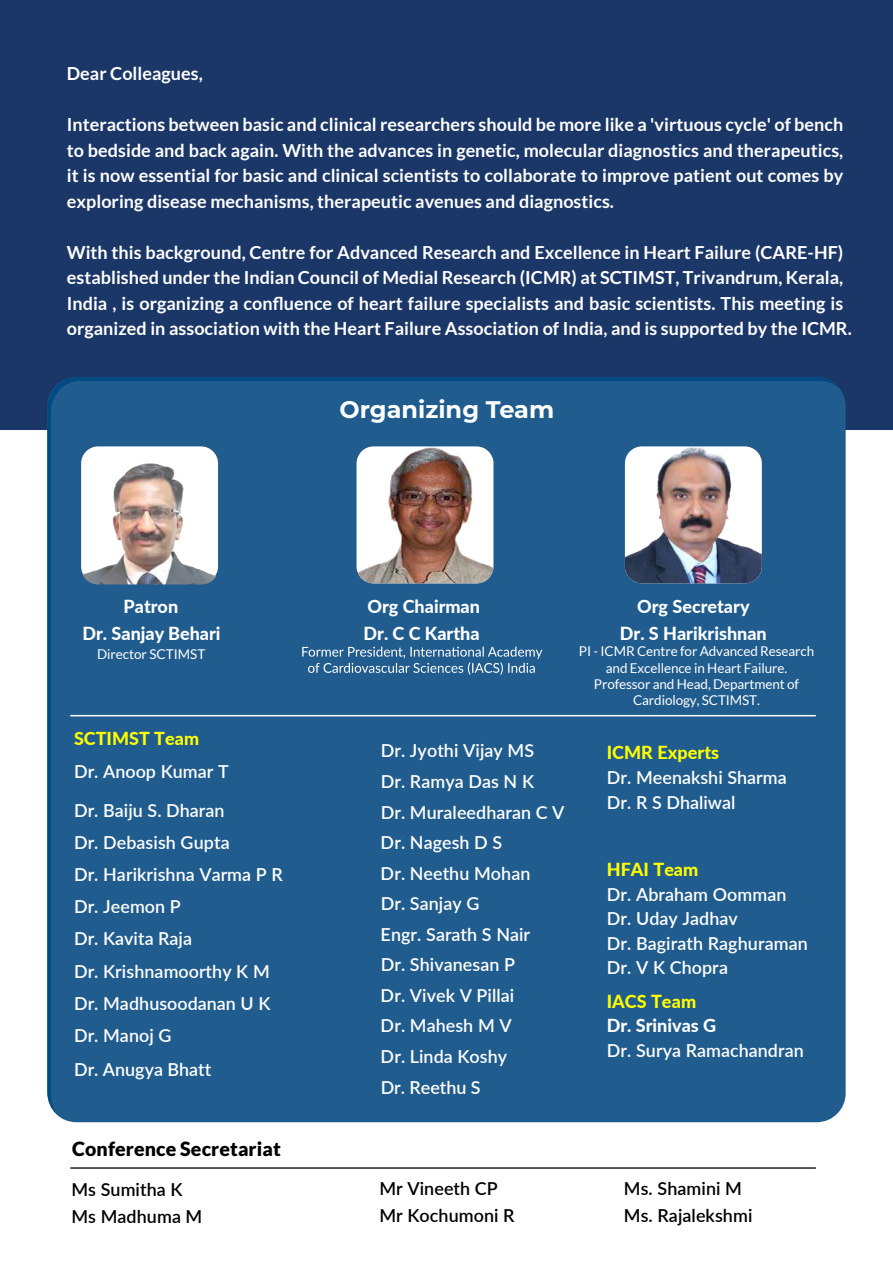
<style>
.page{position:relative;width:893px;height:1263px;background:#fff}
.page>*{position:absolute;margin:0;border:0;box-sizing:border-box;transform-origin:0 0}
.t1{font:700 24px "Montserrat";color:#fff}
.t2{font:900 19.5px "Lato";letter-spacing:.005em;color:#000}
.t3{font:700 18px/25.5px "Lato";color:#fff;text-align:justify}
.t4{font:800 18px/27px "Lato";color:#fff;text-align:center}
.t5{font:800 18px "Lato";color:#ff0}
.t6{font:600 17.85px/30.6px "Lato";letter-spacing:.005em;color:#fff}
.t7{font:600 17.85px/27px "Lato";letter-spacing:.005em;color:#000}
.t8{font:800 17.85px "Lato";letter-spacing:.005em;color:#ff0}
.t9{font:13.5px/16.2px "Lato";letter-spacing:-.01em;color:#fff;text-align:center}
</style>
<div class="page">
<div style="left:0;top:0;width:893px;height:429px;background:#1b3768"></div>
<div style="left:47px;top:377px;width:792px;height:738px;background:#205c8e"></div>
<svg style="left:302px;top:647px;width:240px;height:28px;background:#497aa2"></svg>
<img style="left:357px;top:446px;width:136px;height:137px">
<div style="left:81px;top:446px;width:137px;height:137px;background:#fff;border-radius:17px"></div>
<img style="left:81px;top:458px;width:137px;height:126px">
<img style="left:625px;top:446px;width:137px;height:137px">
<hr style="left:70px;top:715px;width:746px;height:1px;background:#fff">
<hr style="left:70px;top:1167px;width:746px;height:2px;background:#231f20">
<p class="t3" style="left:67px;top:61px;width:137px">Dear Colleagues,</p>
<p class="t3" style="left:67px;top:112px;width:778px">Interactions between basic and clinical researchers should be more like a 'virtuous cycle' of bench to bedside and back again. With the advances in genetic, molecular diagnostics and therapeutics, it is now essential for basic and clinical scientists to collaborate to improve patient out comes by exploring disease mechanisms, therapeutic avenues and diagnostics.</p>
<p class="t3" style="left:67px;top:239px;width:786px;text-align:left">With this background, Centre for Advanced Research and Excellence in Heart Failure (CARE-HF) established under the Indian Council of Medial Research (ICMR) at SCTIMST, Trivandrum, Kerala, India , is organizing a confluence of heart failure specialists and basic scientists. This meeting is organized in association with the Heart Failure Association of India, and is supported by the ICMR.</p>
<h1 class="t1" style="left:339px;top:392px;width:216px">Organizing Team</h1>
<p class="t4" style="left:83px;top:592px;width:140px">Patron<br>Dr. Sanjay Behari</p>
<p class="t9" style="left:97px;top:646px;width:110px">Director SCTIMST</p>
<p class="t8" style="left:74px;top:726px;width:127px">SCTIMST Team</p>
<p class="t6" style="left:74px;top:755px;width:156px">Dr. Anoop Kumar T</p>
<p class="t6" style="left:74px;top:794px;width:210px;line-height:32.1px">Dr. Baiju S. Dharan<br>Dr. Debasish Gupta<br>Dr. Harikrishna Varma P R<br>Dr. Jeemon P<br>Dr. Kavita Raja<br>Dr. Krishnamoorthy K M<br>Dr. Madhusoodanan U K<br>Dr. Manoj G</p>
<p class="t6" style="left:74px;top:1053px;width:139px">Dr. Anugya Bhatt</p>
<p class="t4" style="left:364px;top:592px;width:118px;text-align:left">Org Chairman<br>Dr. C C Kartha</p>
<p class="t4" style="left:620px;top:592px;width:148px">Org Secretary<br>Dr. S Harikrishnan</p>
<p class="t9" style="left:579px;top:643px;width:237px">PI - ICMR Centre for Advanced Research and Excellence in Heart Failure.<br>Professor and Head, Department of<br>Cardiology, SCTIMST.</p>
<p class="t6" style="left:381px;top:735px;width:185px">Dr. Jyothi Vijay MS<br>Dr. Ramya Das N K<br>Dr. Muraleedharan C V<br>Dr. Nagesh D S<br>Dr. Neethu Mohan<br>Dr. Sanjay G<br>Engr. Sarath S Nair<br>Dr. Shivanesan P<br>Dr. Vivek V Pillai<br>Dr. Mahesh M V<br>Dr. Linda Koshy<br>Dr. Reethu S</p>
<p class="t5" style="left:607px;top:739px;width:114px">ICMR Experts</p>
<p class="t6" style="left:607px;top:764px;width:181px;line-height:25px">Dr. Meenakshi Sharma<br>Dr. R S Dhaliwal</p>
<p class="t5" style="left:607px;top:856px;width:93px">HFAI Team</p>
<p class="t6" style="left:607px;top:881px;width:202px;line-height:24.5px">Dr. Abraham Oomman<br>Dr. Uday Jadhav<br>Dr. Bagirath Raghuraman<br>Dr. V K Chopra</p>
<p class="t5" style="left:607px;top:988px;width:91px">IACS Team</p>
<p class="t4" style="left:607px;top:1012px;width:111px">Dr. Srinivas G</p>
<p class="t6" style="left:607px;top:1034px;width:199px">Dr. Surya Ramachandran</p>
<p class="t2" style="left:72px;top:1137px;width:210px">Conference Secretariat</p>
<p class="t7" style="left:71px;top:1175px;width:132px">Ms Sumitha K<br>Ms Madhuma M</p>
<p class="t7" style="left:379px;top:1174px;width:137px">Mr Vineeth CP<br>Mr Kochumoni R</p>
<p class="t7" style="left:624px;top:1174px;width:130px">Ms. Shamini M<br>Ms. Rajalekshmi</p>
</div>
